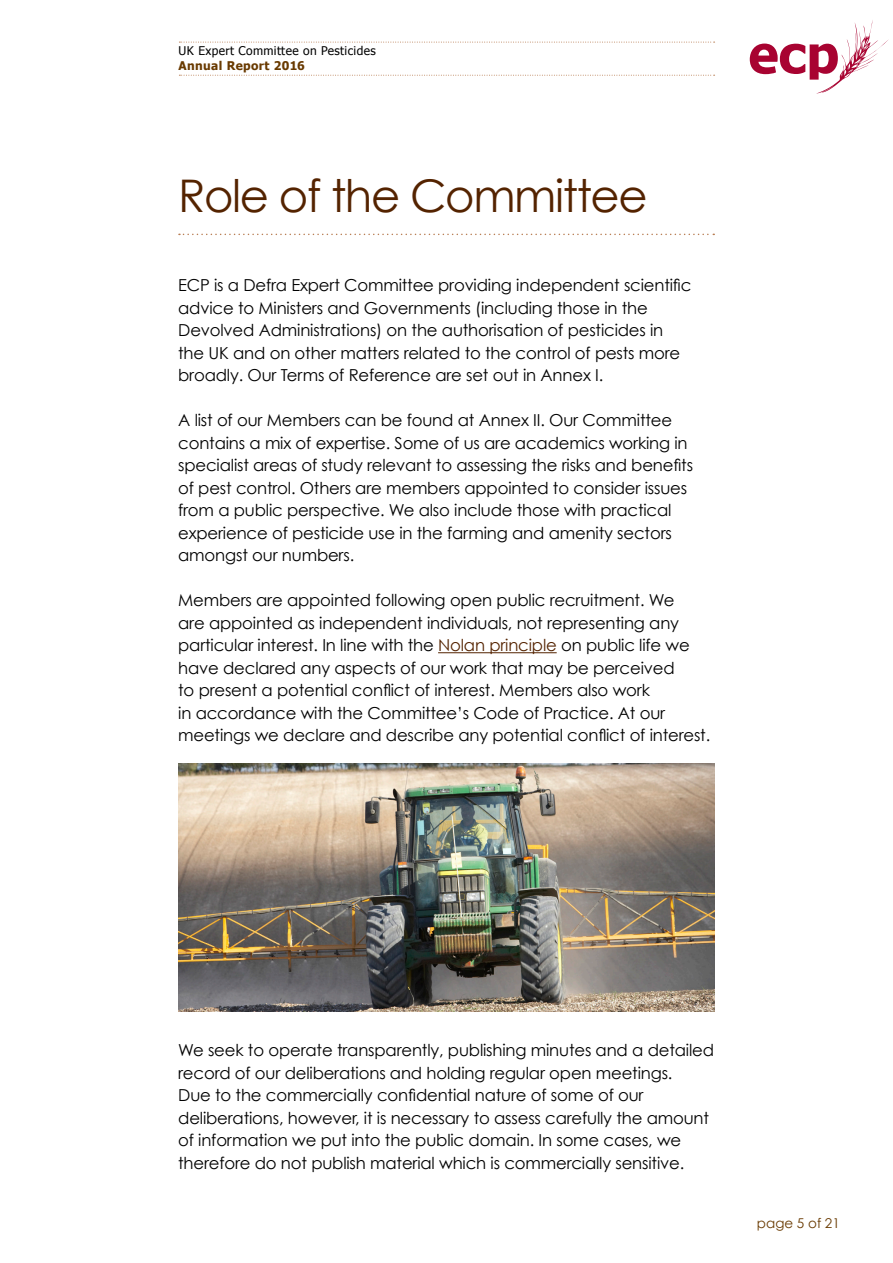
<style>
.page{position:relative;width:893px;height:1263px;background:#fff}
.page>*{position:absolute;margin:0;border:0;box-sizing:border-box;transform-origin:0 0}
.t1{font:700 60px "Myriad Pro";color:#a80331}
.a_head{font:45px "Century Gothic";letter-spacing:-.03em;color:#542300}
.bodytext_FLUSH{font:16.5px/22.5px "Century Gothic";letter-spacing:-.01em;color:#000}
.t2{font:13.5px "Century Gothic";color:#693a00}
.t3{font:12px "Tahoma";letter-spacing:.03em;color:#000}
.t4{font:700 12px "Tahoma";letter-spacing:.03em;color:#693a00}
.s1{color:#542300}
</style>
<div class="page">
<svg style="left:179px;top:42px;width:536px;height:1px"></svg>
<svg style="left:179px;top:75px;width:536px;height:1px"></svg>
<svg style="left:780px;top:20px;width:109px;height:74px"></svg>
<img style="left:178px;top:764px;width:537px;height:247px">
<svg style="left:179px;top:234px;width:535px;height:1px"></svg>
<hr style="left:438px;top:652px;width:119px;height:1px;background:#542300">
<p class="t3" style="left:179px;top:43px;width:199px">UK Expert Committee on Pesticides</p>
<p class="t4" style="left:179px;top:57px;width:128px">Annual Report 2016</p>
<h1 class="t1" style="left:748px;top:14px;width:33px">e</h1>
<p class="a_head" style="left:178px;top:169px;width:471px">Role of the Committee</p>
<p class="bodytext_FLUSH" style="left:178px;top:274px;width:515px">ECP is a Defra Expert Committee providing independent scientific advice to Ministers and Governments (including those in the Devolved Administrations) on the authorisation of pesticides in the UK and on other matters related to the control of pests more broadly. Our Terms of Reference are set out in Annex I.</p>
<p class="bodytext_FLUSH" style="left:178px;top:409px;width:516px">A list of our Members can be found at Annex II. Our Committee contains a mix of expertise. Some of us are academics working in specialist areas of study relevant to assessing the risks and benefits of pest control. Others are members appointed to consider issues from a public perspective. We also include those with practical experience of pesticide use in the farming and amenity sectors amongst our numbers.</p>
<p class="bodytext_FLUSH" style="left:178px;top:589px;width:534px">Members are appointed following open public recruitment. We<br>are appointed as independent individuals, not representing any particular interest. In line with the <span class="s1">Nolan principle</span> on public life we have declared any aspects of our work that may be perceived<br>to present a potential conflict of interest. Members also work<br>in accordance with the Committee’s Code of Practice. At our meetings we declare and describe any potential conflict of interest.</p>
<p class="bodytext_FLUSH" style="left:178px;top:1039px;width:537px">We seek to operate transparently, publishing minutes and a detailed record of our deliberations and holding regular open meetings.<br>Due to the commercially confidential nature of some of our deliberations, however, it is necessary to assess carefully the amount of information we put into the public domain. In some cases, we therefore do not publish material which is commercially sensitive.</p>
<p class="t2" style="left:757px;top:1214px;width:85px">page 5 of 21</p>
</div>
